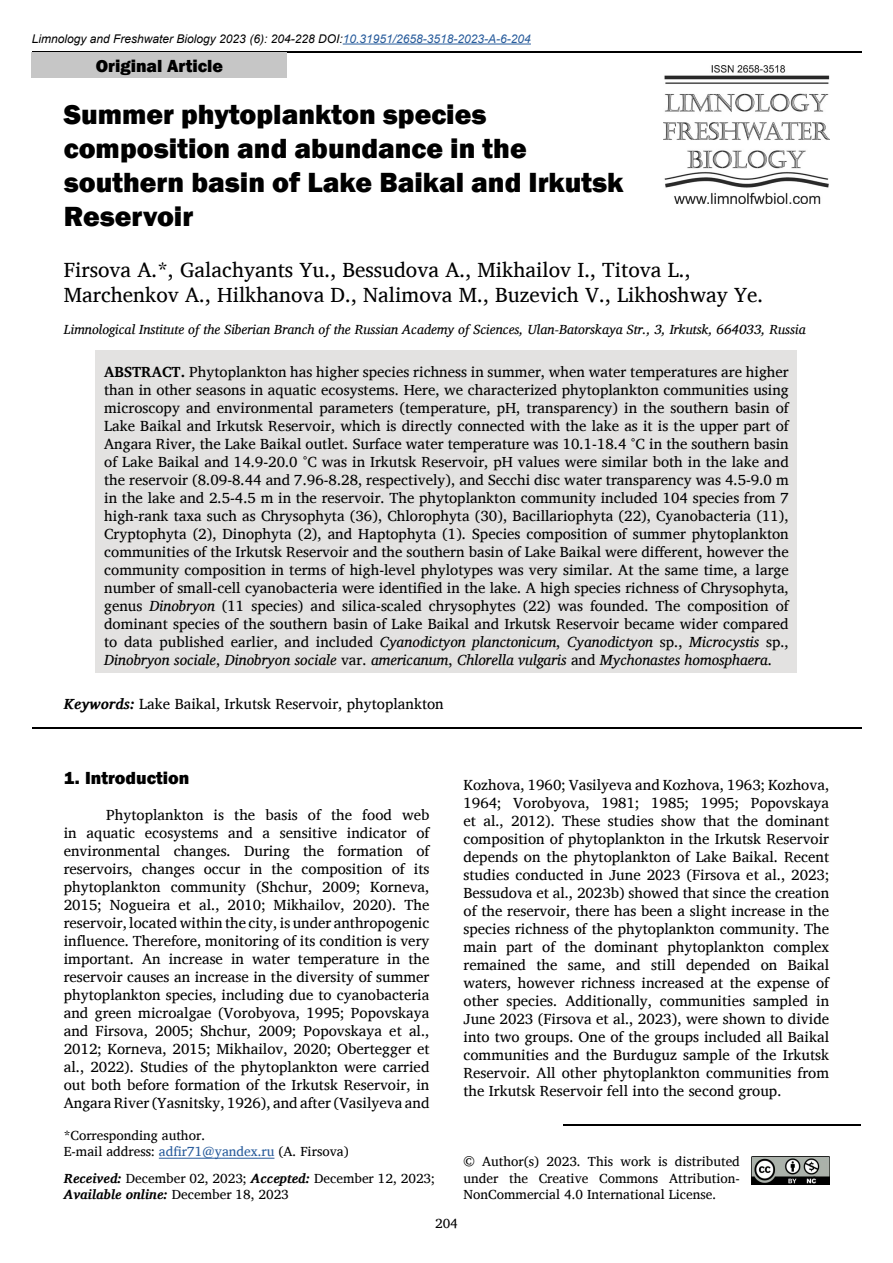
<style>
.page{position:relative;width:893px;height:1263px;background:#fff}
.page>*{position:absolute;margin:0;border:0;box-sizing:border-box;transform-origin:0 0}
.t1{font:800 28.5px/34.2px "Franklin Gothic";color:#000}
.t2{font:21px/25.2px "Charis SIL";color:#000}
.t3{font:800 18px "Franklin Gothic";color:#000}
.t4{font:15px/18px "Charis SIL";color:#000;text-align:justify}
.t5{font:13.5px/16.2px "Charis SIL";color:#000}
.t6{font:italic 13.5px "Charis SIL";color:#000}
.t7{font:italic 12px "Arial";color:#000}
.s1{color:#275b9b}
.s2{font-weight:700}
.s3{font-style:italic}
.s4{font-weight:700;font-style:italic}
</style>
<div class="page">
<hr style="left:32px;top:51px;width:829px;height:2px;background:#000">
<hr style="left:563px;top:1124px;width:298px;height:1px;background:#000">
<img style="left:663px;top:65px;width:166px;height:139px">
<img style="left:751px;top:1157px;width:78px;height:27px">
<hr style="left:343px;top:44px;width:188px;height:1px;background:#275b9b">
<div style="left:32px;top:53px;width:255px;height:25px;background:#c6c6c6"></div>
<div style="left:96px;top:350px;width:701px;height:323px;background:#e3e2e1"></div>
<hr style="left:159px;top:1158px;width:115px;height:1px;background:#275b9b">
<hr style="left:32px;top:727px;width:829px;height:2px;background:#000">
<p class="t7" style="left:32px;top:31px;width:500px">Limnology and Freshwater Biology 2023 (6): 204-228 DOI:<span class="s1">10.31951/2658-3518-2023-A-6-204</span></p>
<p class="t3" style="left:96px;top:54px;width:129px">Original Article</p>
<h1 class="t1" style="left:64px;top:97px;width:561px">Summer phytoplankton species composition and abundance in the southern basin of Lake Baikal and Irkutsk<br>Reservoir</h1>
<h2 class="t2" style="left:64px;top:257px;width:701px">Firsova A.*, Galachyants Yu., Bessudova A., Mikhailov I., Titova L.,<br>Marchenkov A., Hilkhanova D., Nalimova M., Buzevich V., Likhoshway Ye.</h2>
<p class="t6" style="left:64px;top:322px;width:743px">Limnological Institute of the Siberian Branch of the Russian Academy of Sciences, Ulan-Batorskaya Str., 3, Irkutsk, 664033, Russia</p>
<p class="t4" style="left:104px;top:363px;width:686px"><span class="s2">ABSTRACT.</span> Phytoplankton has higher species richness in summer, when water temperatures are higher than in other seasons in aquatic ecosystems. Here, we characterized phytoplankton communities using microscopy and environmental parameters (temperature, pH, transparency) in the southern basin of Lake Baikal and Irkutsk Reservoir, which is directly connected with the lake as it is the upper part of Angara River, the Lake Baikal outlet. Surface water temperature was 10.1-18.4 °С in the southern basin of Lake Baikal and 14.9-20.0 °С was in Irkutsk Reservoir, pH values were similar both in the lake and the reservoir (8.09-8.44 and 7.96-8.28, respectively), and Secchi disc water transparency was 4.5-9.0 m in the lake and 2.5-4.5 m in the reservoir. The phytoplankton community included 104 species from 7 high-rank taxa such as Chrysophyta (36), Chlorophyta (30), Bacillariophyta (22), Cyanobacteria (11), Cryptophyta (2), Dinophyta (2), and Haptophyta (1). Species composition of summer phytoplankton communities of the Irkutsk Reservoir and the southern basin of Lake Baikal were different, however the community composition in terms of high-level phylotypes was very similar. At the same time, a large number of small-cell cyanobacteria were identified in the lake. A high species richness of Chrysophyta, genus <span class="s3">Dinobryon</span> (11 species) and silica-scaled chrysophytes (22) was founded. The composition of dominant species of the southern basin of Lake Baikal and Irkutsk Reservoir became wider compared to data published earlier, and included <span class="s3">Cyanodictyon planctonicum</span>, <span class="s3">Cyanodictyon</span> sp., <span class="s3">Microcystis</span> sp., <span class="s3">Dinobryon sociale</span>, <span class="s3">Dinobryon sociale</span> var. <span class="s3">americanum</span>, <span class="s3">Chlorella vulgaris</span> and <span class="s3">Mychonastes homosphaera</span>.</p>
<p class="t4" style="left:64px;top:695px;width:382px"><span class="s4">Keywords:</span> Lake Baikal, Irkutsk Reservoir, phytoplankton</p>
<p class="t3" style="left:64px;top:766px;width:127px">1. Introduction</p>
<p class="t4" style="left:64px;top:806px;width:367px;text-indent:43px">Phytoplankton is the basis of the food web in aquatic ecosystems and a sensitive indicator of environmental changes. During the formation of reservoirs, changes occur in the composition of its phytoplankton community (Shchur, 2009; Korneva, 2015; Nogueira et al., 2010; Mikhailov, 2020). The reservoir, located within the city, is under anthropogenic influence. Therefore, monitoring of its condition is very important. An increase in water temperature in the reservoir causes an increase in the diversity of summer phytoplankton species, including due to cyanobacteria and green microalgae (Vorobyova, 1995; Popovskaya and Firsova, 2005; Shchur, 2009; Popovskaya et al., 2012; Korneva, 2015; Mikhailov, 2020; Obertegger et al., 2022). Studies of the phytoplankton were carried out both before formation of the Irkutsk Reservoir, in Angara River (Yasnitsky, 1926), and after (Vasilyeva and</p>
<p class="t5" style="left:64px;top:1127px;width:287px">*Corresponding author.<br>E-mail address: <span class="s1">adfir71@yandex.ru</span> (A. Firsova)</p>
<p class="t5" style="left:64px;top:1170px;width:373px"><span class="s4">Received:</span> December 02, 2023; <span class="s4">Accepted:</span> December 12, 2023;<br><span class="s4">Available online:</span> December 18, 2023</p>
<p class="t4" style="left:463px;top:775px;width:367px">Kozhova, 1960; Vasilyeva and Kozhova, 1963; Kozhova, 1964; Vorobyova, 1981; 1985; 1995; Popovskaya et al., 2012). These studies show that the dominant composition of phytoplankton in the Irkutsk Reservoir depends on the phytoplankton of Lake Baikal. Recent studies conducted in June 2023 (Firsova et al., 2023; Bessudova et al., 2023b) showed that since the creation of the reservoir, there has been a slight increase in the species richness of the phytoplankton community. The main part of the dominant phytoplankton complex remained the same, and still depended on Baikal waters, however richness increased at the expense of other species. Additionally, communities sampled in June 2023 (Firsova et al., 2023), were shown to divide into two groups. One of the groups included all Baikal communities and the Burduguz sample of the Irkutsk Reservoir. All other phytoplankton communities from the Irkutsk Reservoir fell into the second group.</p>
<p class="t5" style="left:463px;top:1154px;width:278px;text-align:justify">© Author(s) 2023. This work is distributed under the Creative Commons Attribution-NonCommercial 4.0 International License.</p>
<p class="t5" style="left:435px;top:1215px;width:24px">204</p>
</div>
